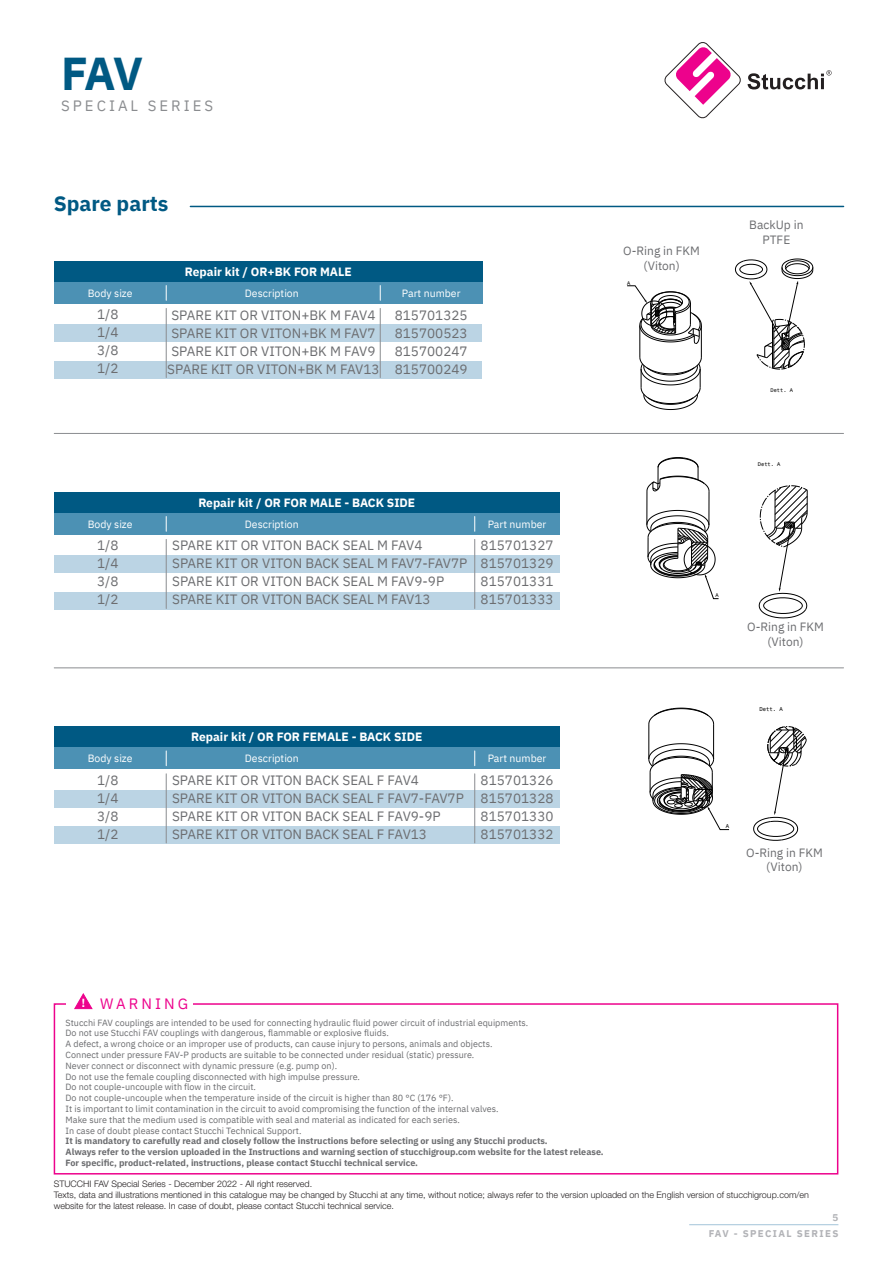
<style>
.page{position:relative;width:893px;height:1263px;background:#fff}
.page>*{position:absolute;margin:0;border:0;box-sizing:border-box;transform-origin:0 0}
.t1{font:700 46.05px "IBM Plex Sans";color:#005983}
.t2{font:700 21px "IBM Plex Sans";color:#005983}
.t3{font:15px "IBM Plex Sans";letter-spacing:.2em;color:#8a8c8f}
.t4{font:15px "IBM Plex Sans";letter-spacing:.2em;color:#ed028c}
.t5{font:13.5px "IBM Plex Sans";color:#6c6d70}
.t6{font:700 12px "IBM Plex Sans";color:#fff}
.t7{font:12px/14.4px "IBM Plex Sans";color:#6c6d70;text-align:center}
.t8{font:700 11.55px "Helvetica Neue LT Std";color:#fff}
.t9{font:10.5px "IBM Plex Sans";color:#fff}
.t10{font:700 9.75px "IBM Plex Sans";letter-spacing:.14em;color:#b2b3b7}
.t11{font:9px "IBM Plex Sans";color:#6c6d70}
.t12{font:300 9px "Helvetica Neue LT Std";color:#231f20}
.t13{font:700 9px "IBM Plex Sans";color:#6c6d70}
.t14{font:5.55px "Monospace 821 BT";color:#000}
.t15{font:5.4px "Monospace 821 BT";color:#000}
.t16{font:5.25px "Monospace 821 BT";color:#000}
</style>
<div class="page">
<div style="left:54px;top:1003px;width:784px;height:171px;border:2px solid #ed028c"></div>
<div style="left:66px;top:994px;width:127px;height:20px;background:#fff"></div>
<svg style="left:74px;top:993px;width:19px;height:16px"></svg>
<hr style="left:190px;top:206px;width:653px;height:1px;background:#005983">
<hr style="left:54px;top:433px;width:789px;height:1px;background:#8a8c8f">
<hr style="left:54px;top:668px;width:789px;height:1px;background:#8a8c8f">
<svg style="left:664px;top:42px;width:168px;height:77px"></svg>
<div style="left:54px;top:325px;width:428px;height:17px;background:#bbd4e4"></div>
<div style="left:54px;top:361px;width:428px;height:17px;background:#bbd4e4"></div>
<div style="left:54px;top:261px;width:428px;height:43px;background:#005983"></div>
<div style="left:54px;top:282px;width:428px;height:22px;background:#4c91b4"></div>
<svg style="left:166px;top:285px;width:1px;height:15px"></svg>
<hr style="left:166px;top:308px;width:1px;height:69px;background:#8a8c8f">
<svg style="left:380px;top:285px;width:1px;height:15px"></svg>
<hr style="left:380px;top:308px;width:1px;height:69px;background:#8a8c8f">
<div style="left:54px;top:556px;width:505px;height:17px;background:#bbd4e4"></div>
<div style="left:54px;top:592px;width:505px;height:17px;background:#bbd4e4"></div>
<div style="left:54px;top:492px;width:506px;height:43px;background:#005983"></div>
<div style="left:54px;top:513px;width:506px;height:22px;background:#4c91b4"></div>
<svg style="left:166px;top:516px;width:1px;height:15px"></svg>
<hr style="left:166px;top:539px;width:1px;height:69px;background:#8a8c8f">
<svg style="left:474px;top:516px;width:1px;height:15px"></svg>
<hr style="left:474px;top:539px;width:1px;height:69px;background:#8a8c8f">
<div style="left:54px;top:790px;width:505px;height:17px;background:#bbd4e4"></div>
<div style="left:54px;top:826px;width:505px;height:17px;background:#bbd4e4"></div>
<div style="left:54px;top:726px;width:506px;height:43px;background:#005983"></div>
<div style="left:54px;top:748px;width:506px;height:21px;background:#4c91b4"></div>
<svg style="left:166px;top:751px;width:1px;height:15px"></svg>
<hr style="left:166px;top:774px;width:1px;height:69px;background:#8a8c8f">
<svg style="left:474px;top:751px;width:1px;height:15px"></svg>
<hr style="left:474px;top:774px;width:1px;height:69px;background:#8a8c8f">
<hr style="left:709px;top:491px;width:1px;height:34px;background:#000">
<hr style="left:647px;top:491px;width:1px;height:34px;background:#000">
<svg style="left:646px;top:457px;width:63px;height:35px"></svg>
<svg style="left:646px;top:510px;width:73px;height:89px"></svg>
<svg style="left:759px;top:486px;width:49px;height:132px"></svg>
<svg style="left:648px;top:708px;width:66px;height:16px"></svg>
<hr style="left:649px;top:724px;width:1px;height:35px;background:#000">
<hr style="left:713px;top:724px;width:1px;height:35px;background:#000">
<svg style="left:648px;top:743px;width:81px;height:87px"></svg>
<svg style="left:753px;top:726px;width:54px;height:115px"></svg>
<svg style="left:639px;top:357px;width:63px;height:53px"></svg>
<hr style="left:639px;top:325px;width:1px;height:32px;background:#000">
<hr style="left:701px;top:325px;width:1px;height:32px;background:#000">
<svg style="left:627px;top:286px;width:75px;height:58px"></svg>
<svg style="left:735px;top:259px;width:78px;height:110px"></svg>
<hr style="left:689px;top:1224px;width:149px;height:1px;background:#a3c4d9">
<p class="t1" style="left:61px;top:37px;width:83px">FAV</p>
<p class="t3" style="left:61px;top:94px;width:154px">SPECIAL SERIES</p>
<p class="t2" style="left:54px;top:187px;width:116px">Spare parts</p>
<p class="t6" style="left:185px;top:262px;width:168px">Repair kit / OR+BK FOR MALE</p>
<p class="t5" style="left:171px;top:304px;width:206px">SPARE KIT OR VITON+BK M FAV4</p>
<p class="t5" style="left:171px;top:322px;width:206px">SPARE KIT OR VITON+BK M FAV7</p>
<p class="t5" style="left:171px;top:340px;width:206px">SPARE KIT OR VITON+BK M FAV9</p>
<p class="t5" style="left:167px;top:358px;width:214px">SPARE KIT OR VITON+BK M FAV13</p>
<p class="t9" style="left:88px;top:285px;width:46px">Body size</p>
<p class="t9" style="left:245px;top:285px;width:55px">Description</p>
<p class="t9" style="left:402px;top:285px;width:60px">Part number</p>
<p class="t5" style="left:97px;top:304px;width:23px">1/8</p>
<p class="t5" style="left:97px;top:322px;width:23px">1/4</p>
<p class="t5" style="left:97px;top:340px;width:23px">3/8</p>
<p class="t5" style="left:97px;top:358px;width:23px">1/2</p>
<p class="t5" style="left:395px;top:304px;width:74px">815701325</p>
<p class="t5" style="left:395px;top:322px;width:74px">815700523</p>
<p class="t5" style="left:395px;top:340px;width:74px">815700247</p>
<p class="t5" style="left:395px;top:358px;width:74px">815700249</p>
<p class="t6" style="left:198px;top:493px;width:218px">Repair kit / OR FOR MALE - BACK SIDE</p>
<p class="t5" style="left:172px;top:535px;width:252px">SPARE KIT OR VITON BACK SEAL M FAV4</p>
<p class="t5" style="left:172px;top:553px;width:297px">SPARE KIT OR VITON BACK SEAL M FAV7-FAV7P</p>
<p class="t5" style="left:172px;top:571px;width:273px">SPARE KIT OR VITON BACK SEAL M FAV9-9P</p>
<p class="t5" style="left:172px;top:589px;width:260px">SPARE KIT OR VITON BACK SEAL M FAV13</p>
<p class="t9" style="left:88px;top:516px;width:46px">Body size</p>
<p class="t9" style="left:245px;top:516px;width:55px">Description</p>
<p class="t9" style="left:488px;top:516px;width:60px">Part number</p>
<p class="t5" style="left:97px;top:535px;width:23px">1/8</p>
<p class="t5" style="left:97px;top:553px;width:23px">1/4</p>
<p class="t5" style="left:97px;top:571px;width:23px">3/8</p>
<p class="t5" style="left:97px;top:589px;width:23px">1/2</p>
<p class="t5" style="left:481px;top:535px;width:74px">815701327</p>
<p class="t5" style="left:481px;top:553px;width:74px">815701329</p>
<p class="t5" style="left:481px;top:571px;width:74px">815701331</p>
<p class="t5" style="left:481px;top:589px;width:74px">815701333</p>
<p class="t6" style="left:191px;top:727px;width:233px">Repair kit / OR FOR FEMALE - BACK SIDE</p>
<p class="t5" style="left:172px;top:770px;width:248px">SPARE KIT OR VITON BACK SEAL F FAV4</p>
<p class="t5" style="left:172px;top:788px;width:293px">SPARE KIT OR VITON BACK SEAL F FAV7-FAV7P</p>
<p class="t5" style="left:172px;top:806px;width:270px">SPARE KIT OR VITON BACK SEAL F FAV9-9P</p>
<p class="t5" style="left:172px;top:824px;width:256px">SPARE KIT OR VITON BACK SEAL F FAV13</p>
<p class="t9" style="left:88px;top:750px;width:46px">Body size</p>
<p class="t9" style="left:245px;top:750px;width:55px">Description</p>
<p class="t9" style="left:488px;top:750px;width:60px">Part number</p>
<p class="t5" style="left:97px;top:770px;width:23px">1/8</p>
<p class="t5" style="left:97px;top:788px;width:23px">1/4</p>
<p class="t5" style="left:97px;top:806px;width:23px">3/8</p>
<p class="t5" style="left:97px;top:824px;width:23px">1/2</p>
<p class="t5" style="left:481px;top:770px;width:74px">815701326</p>
<p class="t5" style="left:481px;top:788px;width:74px">815701328</p>
<p class="t5" style="left:481px;top:806px;width:74px">815701330</p>
<p class="t5" style="left:481px;top:824px;width:74px">815701332</p>
<p class="t7" style="left:623px;top:243px;width:78px">O-Ring in FKM (Viton)</p>
<p class="t16" style="left:627px;top:279px;width:5px">A</p>
<p class="t7" style="left:749px;top:217px;width:56px">BackUp in<br>PTFE</p>
<p class="t16" style="left:770px;top:387px;width:24px">Dett. A</p>
<p class="t15" style="left:758px;top:461px;width:24px">Dett. A</p>
<p class="t15" style="left:715px;top:592px;width:5px">A</p>
<p class="t7" style="left:747px;top:619px;width:78px">O-Ring in FKM (Viton)</p>
<p class="t14" style="left:759px;top:706px;width:25px">Dett. A</p>
<p class="t14" style="left:726px;top:823px;width:5px">A</p>
<p class="t7" style="left:746px;top:844px;width:78px">O-Ring in FKM (Viton)</p>
<p class="t8" style="left:82px;top:996px;width:5px">!</p>
<p class="t4" style="left:100px;top:992px;width:90px">WARNING</p>
<p class="t11" style="left:66px;top:1015px;width:464px">Stucchi FAV couplings are intended to be used for connecting hydraulic fluid power circuit of industrial equipments.</p>
<p class="t11" style="left:66px;top:1026px;width:325px">Do not use Stucchi FAV couplings with dangerous, flammable or explosive fluids.</p>
<p class="t11" style="left:66px;top:1037px;width:428px">A defect, a wrong choice or an improper use of products, can cause injury to persons, animals and objects.</p>
<p class="t11" style="left:66px;top:1048px;width:410px">Connect under pressure FAV-P products are suitable to be connected under residual (static) pressure.</p>
<p class="t11" style="left:66px;top:1058px;width:273px">Never connect or disconnect with dynamic pressure (e.g. pump on).</p>
<p class="t11" style="left:66px;top:1069px;width:296px">Do not use the female coupling disconnected with high impulse pressure.</p>
<p class="t11" style="left:66px;top:1080px;width:192px">Do not couple-uncouple with flow in the circuit.</p>
<p class="t11" style="left:66px;top:1091px;width:389px">Do not couple-uncouple when the temperature inside of the circuit is higher than 80 °C (176 °F).</p>
<p class="t11" style="left:66px;top:1102px;width:434px">It is important to limit contamination in the circuit to avoid compromising the function of the internal valves.</p>
<p class="t11" style="left:66px;top:1112px;width:396px">Make sure that the medium used is compatible with seal and material as indicated for each series.</p>
<p class="t11" style="left:66px;top:1123px;width:237px">In case of doubt please contact Stucchi Technical Support.</p>
<p class="t13" style="left:66px;top:1134px;width:484px">It is mandatory to carefully read and closely follow the instructions before selecting or using any Stucchi products.</p>
<p class="t13" style="left:66px;top:1145px;width:540px">Always refer to the version uploaded in the Instructions and warning section of stucchigroup.com website for the latest release.</p>
<p class="t13" style="left:66px;top:1155px;width:354px">For specific, product-related, instructions, please contact Stucchi technical service.</p>
<p class="t12" style="left:54px;top:1178px;width:260px">STUCCHI FAV Special Series - December 2022 - All right reserved.</p>
<p class="t12" style="left:54px;top:1189px;width:757px">Texts, data and illustrations mentioned in this catalogue may be changed by Stucchi at any time, without notice; always refer to the version uploaded on the English version of stucchigroup.com/en</p>
<p class="t12" style="left:54px;top:1200px;width:342px">website for the latest release. In case of doubt, please contact Stucchi technical service.</p>
<p class="t10" style="left:832px;top:1209px;width:7px">5</p>
<p class="t10" style="left:709px;top:1225px;width:131px">FAV - SPECIAL SERIES</p>
</div>
